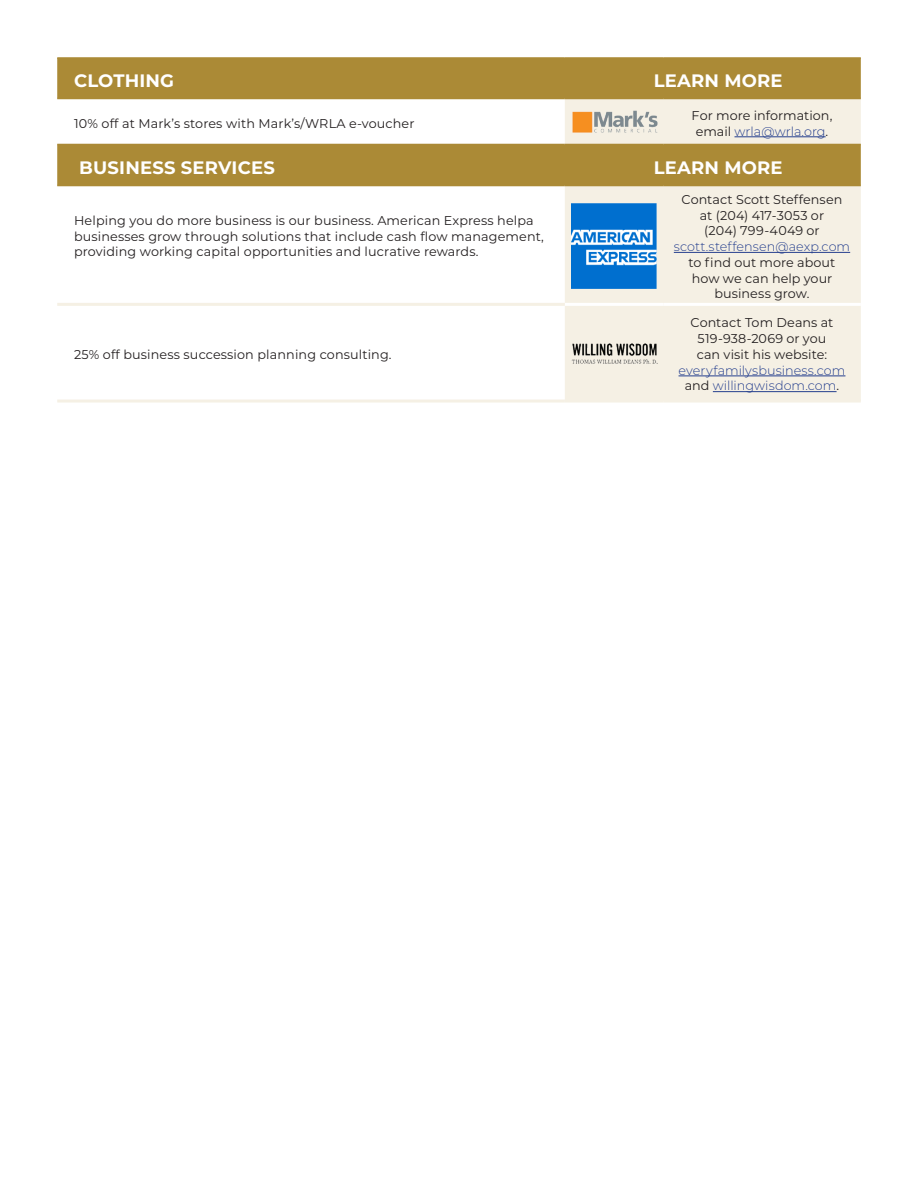
<style>
.page{position:relative;width:918px;height:1188px;background:#fff}
.page>*{position:absolute;margin:0;border:0;box-sizing:border-box;transform-origin:0 0}
.t1{font:700 18px "Montserrat";letter-spacing:.01em;color:#fff}
.t2{font:12.75px/15.8px "Montserrat";letter-spacing:.01em;color:#231f20;text-align:center}
.t3{font:300 12.75px/15.8px "Montserrat";letter-spacing:.005em;color:#253f8e;text-align:center}
.s1{font-weight:300;color:#253f8e}
.s2{font-weight:400;color:#231f20}
</style>
<div class="page">
<div style="left:57px;top:59px;width:804px;height:39px;background:#ab8a36"></div>
<svg style="left:57px;top:99px;width:508px;height:88px"></svg>
<svg style="left:565px;top:99px;width:296px;height:301px;background:#e8dfc8"></svg>
<hr style="left:57px;top:98px;width:508px;height:1px;background:#ab8a36">
<hr style="left:565px;top:98px;width:98px;height:1px;background:#ab8a36">
<hr style="left:663px;top:98px;width:198px;height:1px;background:#ab8a36">
<hr style="left:565px;top:303px;width:98px;height:3px;background:#fff">
<hr style="left:663px;top:303px;width:198px;height:3px;background:#fff">
<hr style="left:57px;top:144px;width:508px;height:1px;background:#ab8a36">
<hr style="left:565px;top:144px;width:98px;height:1px;background:#ab8a36">
<hr style="left:663px;top:144px;width:198px;height:1px;background:#ab8a36">
<hr style="left:565px;top:185px;width:98px;height:1px;background:#ab8a36">
<hr style="left:663px;top:185px;width:198px;height:1px;background:#ab8a36">
<hr style="left:57px;top:185px;width:508px;height:1px;background:#ab8a36">
<hr style="left:57px;top:303px;width:508px;height:3px;background:#f5f0e4">
<hr style="left:57px;top:400px;width:508px;height:3px;background:#f5f0e4">
<hr style="left:565px;top:400px;width:98px;height:3px;background:#f5f0e4">
<hr style="left:663px;top:400px;width:198px;height:3px;background:#f5f0e4">
<hr style="left:57px;top:57px;width:508px;height:2px;background:#ab8a36">
<hr style="left:565px;top:57px;width:98px;height:2px;background:#ab8a36">
<hr style="left:663px;top:57px;width:198px;height:2px;background:#ab8a36">
<img style="left:570px;top:110px;width:89px;height:23px">
<hr style="left:735px;top:136px;width:91px;height:1px;background:#253f8e">
<img style="left:572px;top:203px;width:84px;height:85px">
<hr style="left:674px;top:252px;width:176px;height:1px;background:#253f8e">
<img style="left:572px;top:343px;width:86px;height:22px">
<hr style="left:679px;top:376px;width:166px;height:1px;background:#253f8e">
<hr style="left:713px;top:391px;width:124px;height:1px;background:#253f8e">
<h1 class="t1" style="left:74px;top:68px;width:102px">CLOTHING</h1>
<h1 class="t1" style="left:654px;top:68px;width:130px">LEARN MORE</h1>
<p class="t2" style="left:74px;top:115px;width:342px">10% off at Mark’s stores with Mark’s/WRLA e-voucher</p>
<p class="t2" style="left:692px;top:107px;width:142px">For more information, email <span class="s1">wrla@wrla.org</span>.</p>
<h1 class="t1" style="left:79px;top:154px;width:197px">BUSINESS SERVICES</h1>
<h1 class="t1" style="left:654px;top:154px;width:130px">LEARN MORE</h1>
<p class="t2" style="left:74px;top:212px;width:471px;text-align:left">Helping you do more business is our business. American Express helpa businesses grow through solutions that include cash flow management, providing working capital opportunities and lucrative rewards.</p>
<p class="t2" style="left:74px;top:346px;width:319px">25% off business succession planning consulting.</p>
<p class="t2" style="left:682px;top:191px;width:162px">Contact Scott Steffensen at (204) 417-3053 or<br>(204) 799-4049 or</p>
<p class="t3" style="left:674px;top:238px;width:178px">scott.steffensen@aexp.com</p>
<p class="t2" style="left:689px;top:254px;width:148px">to find out more about how we can help your business grow.</p>
<p class="t2" style="left:691px;top:315px;width:144px">Contact Tom Deans at<br>519-938-2069 or you can visit his website:</p>
<p class="t3" style="left:679px;top:362px;width:168px">everyfamilysbusiness.com <span class="s2">and</span> willingwisdom.com<span class="s2">.</span></p>
</div>
